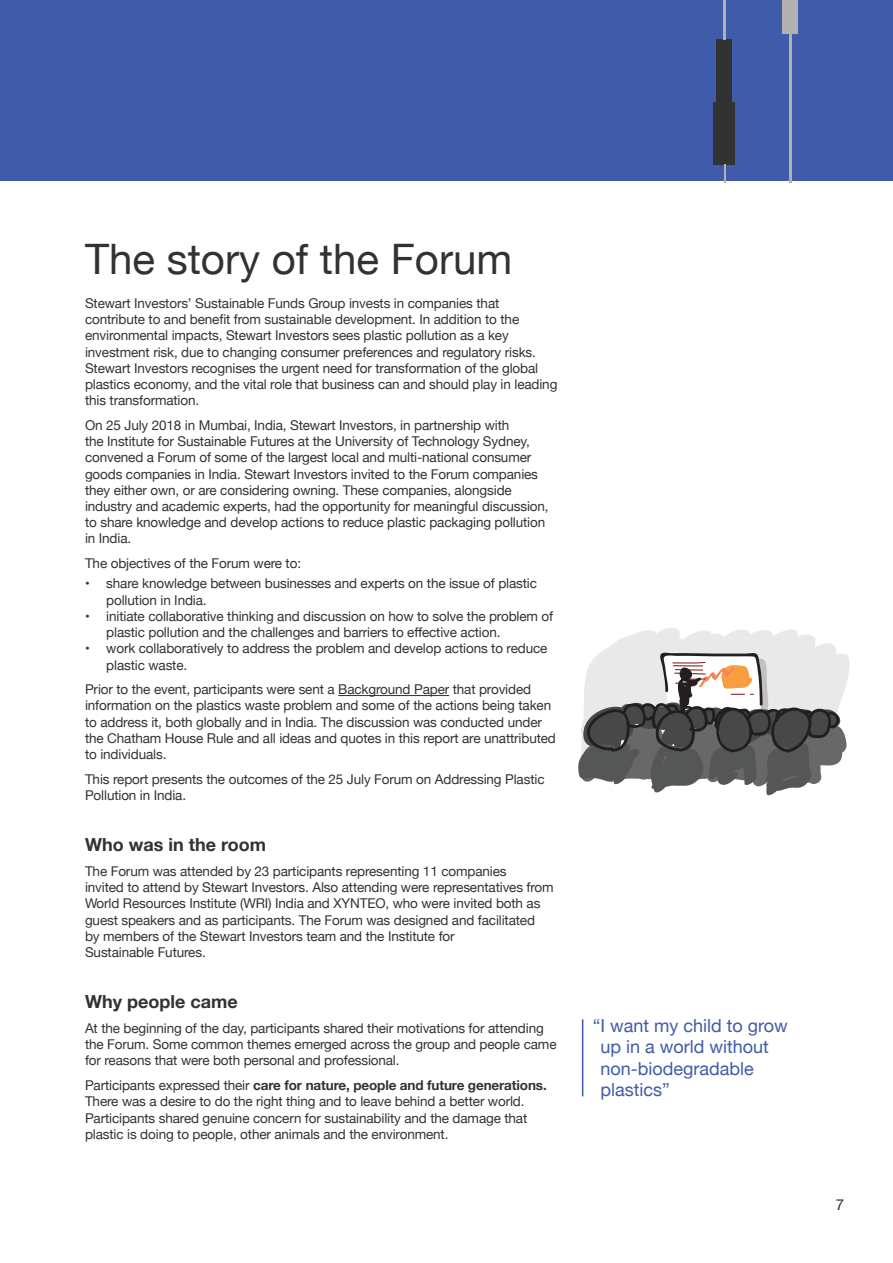
<style>
.page{position:relative;width:893px;height:1263px;background:#fff}
.page>*{position:absolute;margin:0;border:0;box-sizing:border-box;transform-origin:0 0}
.t1{font:42px "Helvetica Neue";color:#323232}
.Blue_Quote{font:18px/21.6px "Helvetica Neue";color:#405ba9}
.t2{font:700 18px "Helvetica Neue";color:#323232}
.t3{font:15px "Helvetica Neue";color:#323232}
.Body{font:13.5px/16.2px "Helvetica Neue";letter-spacing:-.01em;color:#323232}
.s1{font-weight:700}
</style>
<div class="page">
<div style="left:0;top:0;width:893px;height:181px;background:#405ba9"></div>
<div style="left:713px;top:102px;width:22px;height:63px;background:#323232"></div>
<div style="left:716px;top:39px;width:16px;height:63px;background:#323232"></div>
<hr style="left:723px;top:0;width:2px;height:39px;background:#b1b1b1">
<hr style="left:789px;top:0;width:2px;height:183px;background:#b1b1b1">
<svg style="left:724px;top:165px;width:1px;height:18px"></svg>
<div style="left:782px;top:0;width:16px;height:34px;background:#b1b1b1"></div>
<hr style="left:338px;top:695px;width:111px;height:1px;background:#323232">
<hr style="left:582px;top:1019px;width:1px;height:77px;background:#405ba9">
<svg style="left:578px;top:628px;width:272px;height:168px"></svg>
<h1 class="t1" style="left:85px;top:229px;width:429px">The story of the Forum</h1>
<p class="Body" style="left:85px;top:296px;width:474px">Stewart Investors’ Sustainable Funds Group invests in companies that contribute to and benefit from sustainable development. In addition to the environmental impacts, Stewart Investors sees plastic pollution as a key investment risk, due to changing consumer preferences and regulatory risks.<br>Stewart Investors recognises the urgent need for transformation of the global plastics economy, and the vital role that business can and should play in leading this transformation.</p>
<p class="Body" style="left:85px;top:418px;width:465px">On 25 July 2018 in Mumbai, India, Stewart Investors, in partnership with<br>the Institute for Sustainable Futures at the University of Technology Sydney, convened a Forum of some of the largest local and multi-national consumer goods companies in India. Stewart Investors invited to the Forum companies they either own, or are considering owning. These companies, alongside industry and academic experts, had the opportunity for meaningful discussion, to share knowledge and develop actions to reduce plastic packaging pollution in India.</p>
<p class="Body" style="left:85px;top:556px;width:218px">The objectives of the Forum were to:</p>
<p class="Body" style="left:106px;top:576px;width:432px;text-indent:-21px">• share knowledge between businesses and experts on the issue of plastic pollution in India.</p>
<p class="Body" style="left:106px;top:609px;width:448px;text-indent:-21px">• initiate collaborative thinking and discussion on how to solve the problem of plastic pollution and the challenges and barriers to effective action.</p>
<p class="Body" style="left:106px;top:641px;width:443px;text-indent:-21px">• work collaboratively to address the problem and develop actions to reduce plastic waste.</p>
<p class="Body" style="left:85px;top:682px;width:472px">Prior to the event, participants were sent a Background Paper that provided information on the plastics waste problem and some of the actions being taken to address it, both globally and in India. The discussion was conducted under the Chatham House Rule and all ideas and quotes in this report are unattributed to individuals.</p>
<p class="Body" style="left:85px;top:771px;width:461px">This report presents the outcomes of the 25 July Forum on Addressing Plastic<br>Pollution in India.</p>
<h3 class="t2" style="left:85px;top:831px;width:182px">Who was in the room</h3>
<p class="Body" style="left:85px;top:864px;width:470px">The Forum was attended by 23 participants representing 11 companies<br>invited to attend by Stewart Investors. Also attending were representatives from World Resources Institute (WRI) India and XYNTEO, who were invited both as guest speakers and as participants. The Forum was designed and facilitated<br>by members of the Stewart Investors team and the Institute for<br>Sustainable Futures.</p>
<h3 class="t2" style="left:85px;top:988px;width:154px">Why people came</h3>
<p class="Body" style="left:85px;top:1021px;width:473px">At the beginning of the day, participants shared their motivations for attending the Forum. Some common themes emerged across the group and people came for reasons that were both personal and professional.</p>
<p class="Body" style="left:85px;top:1078px;width:463px">Participants expressed their <span class="s1">care for nature, people and future generations.<br></span>There was a desire to do the right thing and to leave behind a better world.<br>Participants shared genuine concern for sustainability and the damage that plastic is doing to people, other animals and the environment.</p>
<p class="Blue_Quote" style="left:600px;top:1015px;width:189px;text-indent:-8px">“I want my child to grow up in a world without non-biodegradable plastics”</p>
<p class="t3" style="left:836px;top:1194px;width:10px">7</p>
</div>
